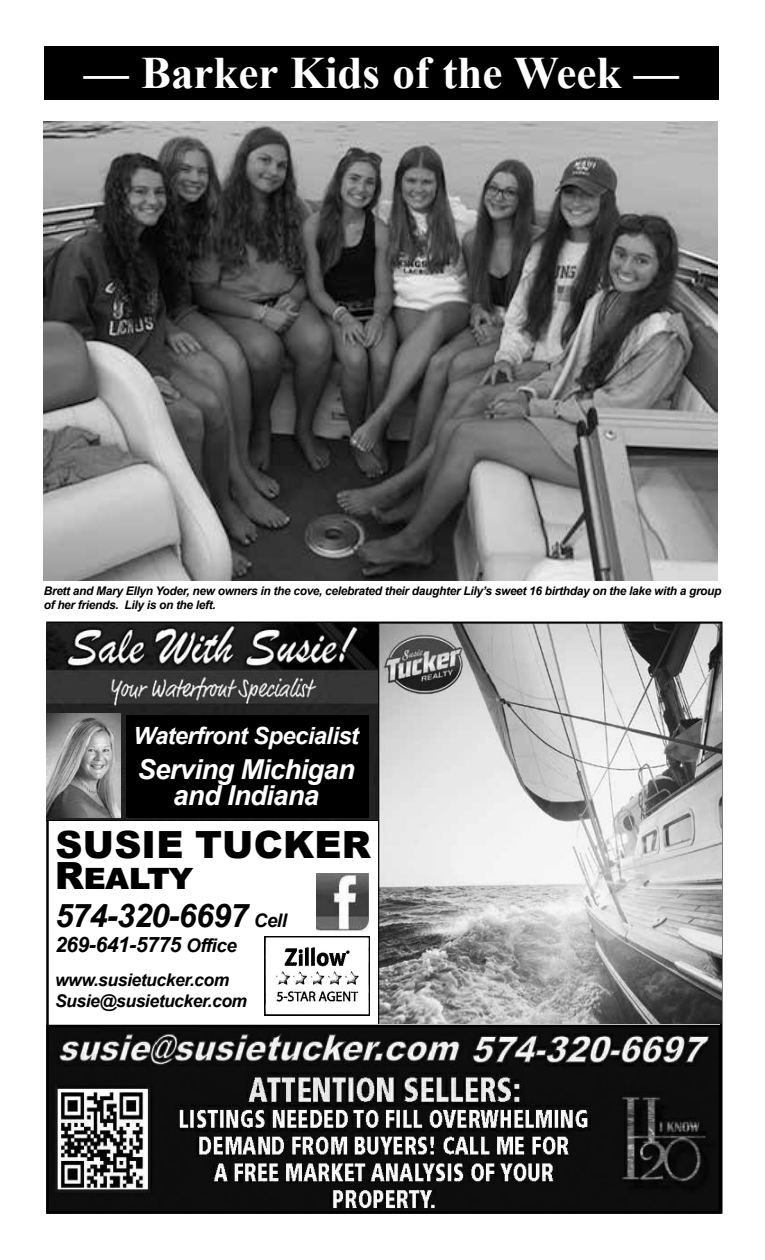
<style>
.page{position:relative;width:765px;height:1260px;background:#fff}
.page>*{position:absolute;margin:0;border:0;box-sizing:border-box;transform-origin:0 0}
.t1{font:700 45px "Times New Roman";color:#fff}
.t2{font:900 37.5px/31.2px "Arial";letter-spacing:.005em;color:#000}
.t3{font:italic 700 32.5px "Arial";letter-spacing:-.025em;color:#000}
.t4{font:italic 700 27.5px/26.2px "Arial";letter-spacing:-.025em;color:#fff;text-align:center}
.t5{font:italic 700 23.75px "Arial";letter-spacing:-.025em;color:#fff}
.t6{font:italic 700 21.25px "Arial";letter-spacing:-.025em;color:#000}
.t7{font:italic 700 17.5px/21px "Arial";letter-spacing:-.025em;color:#000}
.t8{font:italic 700 11.88px/14.2px "Arial";letter-spacing:-.025em;color:#000}
.s1{font-size:18.75px}
</style>
<div class="page">
<svg style="left:49px;top:1028px;width:669px;height:183px;background:#3d3d3d"></svg>
<img style="left:264px;top:937px;width:106px;height:79px">
<img style="left:316px;top:874px;width:53px;height:57px">
<img style="left:46px;top:623px;width:332px;height:198px">
<img style="left:46px;top:713px;width:75px;height:105px">
<div style="left:126px;top:715px;width:243px;height:103px;background:#000"></div>
<img style="left:378px;top:623px;width:343px;height:401px">
<div style="left:44px;top:46px;width:675px;height:54px;background:#000"></div>
<img style="left:44px;top:121px;width:674px;height:459px">
<h1 class="t1" style="left:84px;top:41px;width:597px">— Barker Kids of the Week —</h1>
<p class="t8" style="left:44px;top:584px;width:679px">Brett and Mary Ellyn Yoder, new owners in the cove, celebrated their daughter Lily’s sweet 16 birthday on the lake with a group of her friends. Lily is on the left.</p>
<h3 class="t5" style="left:134px;top:720px;width:227px">Waterfront Specialist</h3>
<h3 class="t4" style="left:138px;top:757px;width:219px">Serving Michigan and Indiana</h3>
<h2 class="t2" style="left:55px;top:828px;width:317px">SUSIE TUCKER<br>Realty</h2>
<h3 class="t3" style="left:55px;top:894px;width:233px">574-320-6697 <span class="s1">Cell</span></h3>
<h3 class="t6" style="left:55px;top:930px;width:183px">269-641-5775 <span class="s1">Office</span></h3>
<h3 class="t7" style="left:55px;top:970px;width:194px">www.susietucker.com<br>Susie@susietucker.com</h3>
</div>
